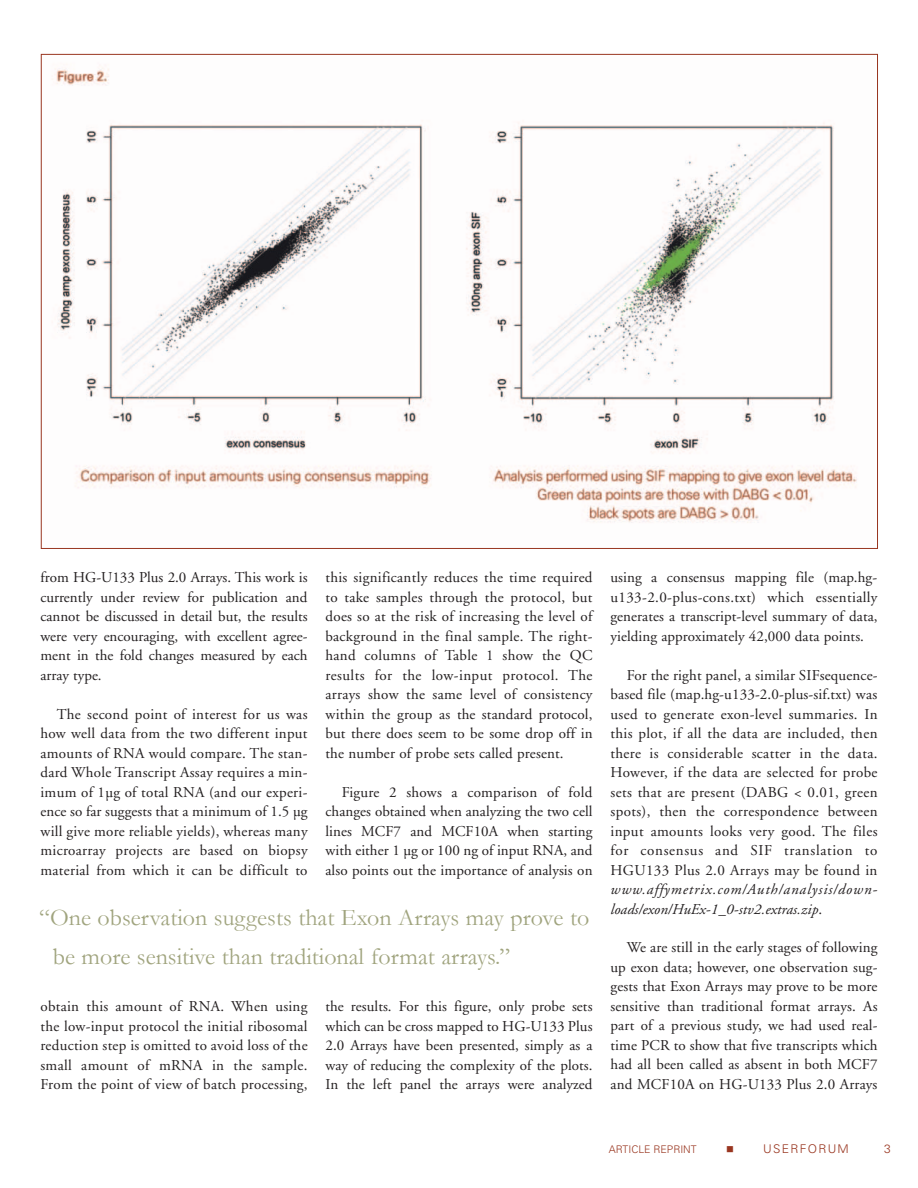
<style>
.page{position:relative;width:918px;height:1188px;background:#fff}
.page>*{position:absolute;margin:0;border:0;box-sizing:border-box;transform-origin:0 0}
.t1{font:24px/39px "Garamond";color:#a0a47e}
.t2{font:15px/19.5px "Adobe Garamond";letter-spacing:.01em;color:#231f20;text-align:justify}
.t3{font:italic 15px/19.5px "Adobe Garamond";letter-spacing:.065em;color:#231f20}
.t4{font:300 12px "Univers";letter-spacing:.11em;color:#993620}
.t5{font:300 10.5px "Univers";color:#993620}
.t6{font:10.5px "Wingdings";color:#993620}
.s1{font-style:normal}
</style>
<div class="page">
<img style="left:52px;top:67px;width:805px;height:456px">
<p class="t2" style="left:40px;top:569px;width:269px">from HG-U133 Plus 2.0 Arrays. This work is currently under review for publication and cannot be discussed in detail but, the results were very encouraging, with excellent agree&shy;ment in the fold changes measured by each array type.</p>
<p class="t2" style="left:40px;top:705px;width:269px;text-indent:16px">The second point of interest for us was how well data from the two different input amounts of RNA would compare. The stan&shy;dard Whole Transcript Assay requires a min&shy;imum of 1µg of total RNA (and our experi&shy;ence so far suggests that a minimum of 1.5 µg will give more reliable yields), whereas many microarray projects are based on biopsy material from which it can be difficult to</p>
<p class="t2" style="left:326px;top:569px;width:269px">this significantly reduces the time required to take samples through the protocol, but does so at the risk of increasing the level of background in the final sample. The right&shy;hand columns of Table 1 show the QC results for the low-input protocol. The arrays show the same level of consistency within the group as the standard protocol, but there does seem to be some drop off in the number of probe sets called present.</p>
<p class="t2" style="left:326px;top:783px;width:269px;text-indent:16px">Figure 2 shows a comparison of fold changes obtained when analyzing the two cell lines MCF7 and MCF10A when starting with either 1 µg or 100 ng of input RNA, and also points out the importance of analysis on</p>
<h1 class="t1" style="left:53px;top:898px;width:538px;text-indent:-14px">“One observation suggests that Exon Arrays may prove to be more sensitive than traditional format arrays.”</h1>
<p class="t2" style="left:40px;top:998px;width:269px">obtain this amount of RNA. When using the low-input protocol the initial ribosomal reduction step is omitted to avoid loss of the small amount of mRNA in the sample.<br>From the point of view of batch processing,</p>
<p class="t2" style="left:326px;top:998px;width:269px">the results. For this figure, only probe sets which can be cross mapped to HG-U133 Plus 2.0 Arrays have been presented, simply as a way of reducing the complexity of the plots.<br>In the left panel the arrays were analyzed</p>
<p class="t2" style="left:610px;top:569px;width:269px">using a consensus mapping file (map.hg&shy;u133-2.0-plus-cons.txt) which essentially generates a transcript-level summary of data, yielding approximately 42,000 data points.</p>
<p class="t2" style="left:610px;top:666px;width:269px;text-indent:16px">For the right panel, a similar SIFsequence&shy;based file (map.hg-u133-2.0-plus-sif.txt) was used to generate exon-level summaries. In this plot, if all the data are included, then there is considerable scatter in the data.<br>However, if the data are selected for probe sets that are present (DABG &lt; 0.01, green spots), then the correspondence between input amounts looks very good. The files for consensus and SIF translation to HGU133 Plus 2.0 Arrays may be found in</p>
<p class="t3" style="left:610px;top:881px;width:268px">www.affymetrix.com/Auth/analysis/down&shy;loads/exon/HuEx-1_0-stv2.extras.zip<span class="s1">.</span></p>
<p class="t2" style="left:610px;top:939px;width:269px;text-indent:16px">We are still in the early stages of following up exon data; however, one observation sug&shy;gests that Exon Arrays may prove to be more sensitive than traditional format arrays. As part of a previous study, we had used real&shy;time PCR to show that five transcripts which had all been called as absent in both MCF7 and MCF10A on HG-U133 Plus 2.0 Arrays</p>
<p class="t5" style="left:609px;top:1146px;width:89px">ARTICLE REPRINT</p>
<p class="t6" style="left:726px;top:1144px;width:9px">■</p>
<p class="t4" style="left:763px;top:1145px;width:87px">USERFORUM</p>
<p class="t4" style="left:884px;top:1144px;width:8px">3</p>
</div>
